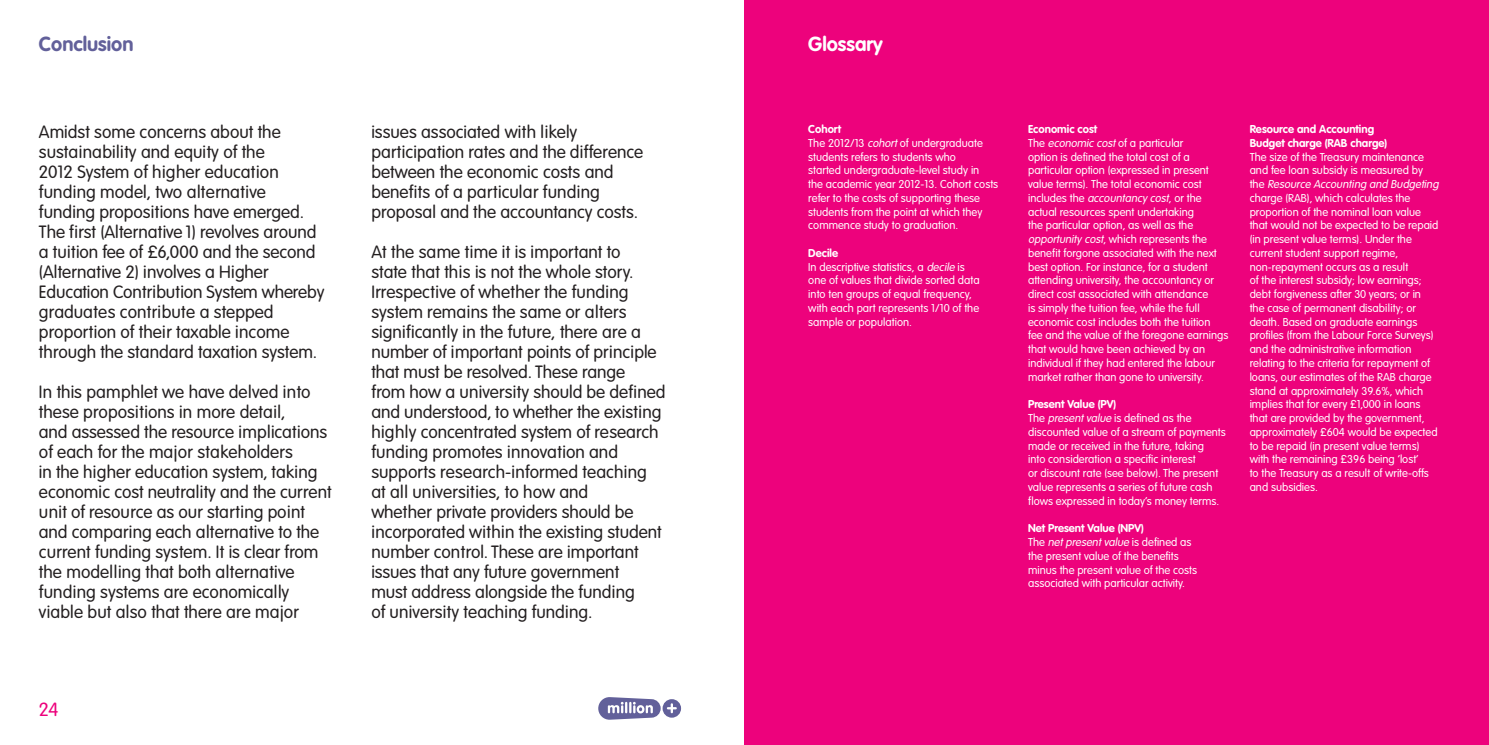
<style>
.page{position:relative;width:1489px;height:745px;background:#fff}
.page>*{position:absolute;margin:0;border:0;box-sizing:border-box;transform-origin:0 0}
.t1{font:700 20px "VAG Rounded";color:#62609a}
.t2{font:700 20px "VAG Rounded";color:#fff}
.t3{font:300 18.75px "VAG Rounded";color:#ed027c}
.t4{font:300 17.5px/20px "VAG Rounded";color:#231f20}
.t5{font:300 11.25px/13.8px "VAG Rounded";color:#fff}
.t6{font:700 11.25px "VAG Rounded";color:#fff}
.t7{font:italic 300 11.25px "VAG Rounded";color:#fff}
.s1{font-style:italic}
.s2{font-style:normal}
</style>
<div class="page">
<svg style="left:662px;top:698px;width:19px;height:19px"></svg>
<svg style="left:667px;top:702px;width:9px;height:10px"></svg>
<svg style="left:598px;top:697px;width:62px;height:22px"></svg>
<div style="left:744px;top:0;width:744px;height:744px;background:#ed027c"></div>
<p class="t1" style="left:39px;top:32px;width:96px">Conclusion</p>
<p class="t4" style="left:39px;top:122px;width:243px">Amidst some concerns about the sustainability and equity of the</p>
<p class="t4" style="left:39px;top:162px;width:241px">2012 System of higher education</p>
<p class="t4" style="left:39px;top:182px;width:228px">funding model, two alternative</p>
<p class="t4" style="left:39px;top:202px;width:267px">funding propositions have emerged.</p>
<p class="t4" style="left:39px;top:222px;width:279px">The first (Alternative 1) revolves around</p>
<p class="t4" style="left:39px;top:242px;width:278px">a tuition fee of £6,000 and the second (Alternative 2) involves a Higher</p>
<p class="t4" style="left:39px;top:282px;width:287px">Education Contribution System whereby graduates contribute a stepped</p>
<p class="t4" style="left:39px;top:322px;width:252px">proportion of their taxable income</p>
<p class="t4" style="left:39px;top:342px;width:280px">through the standard taxation system.</p>
<p class="t4" style="left:39px;top:382px;width:273px">In this pamphlet we have delved into</p>
<p class="t4" style="left:39px;top:402px;width:248px">these propositions in more detail,</p>
<p class="t4" style="left:39px;top:422px;width:290px">and assessed the resource implications</p>
<p class="t4" style="left:39px;top:442px;width:255px">of each for the major stakeholders</p>
<p class="t4" style="left:39px;top:462px;width:294px">in the higher education system, taking economic cost neutrality and the current unit of resource as our starting point</p>
<p class="t4" style="left:39px;top:522px;width:282px">and comparing each alternative to the current funding system. It is clear from</p>
<p class="t4" style="left:39px;top:562px;width:257px">the modelling that both alternative</p>
<p class="t4" style="left:39px;top:582px;width:252px">funding systems are economically</p>
<p class="t4" style="left:39px;top:602px;width:261px">viable but also that there are major</p>
<p class="t3" style="left:39px;top:698px;width:21px">24</p>
<p class="t4" style="left:371px;top:122px;width:207px">issues associated with likely</p>
<p class="t4" style="left:371px;top:142px;width:273px">participation rates and the difference between the economic costs and</p>
<p class="t4" style="left:371px;top:182px;width:230px">benefits of a particular funding</p>
<p class="t4" style="left:371px;top:202px;width:268px">proposal and the accountancy costs.</p>
<p class="t4" style="left:371px;top:242px;width:251px">At the same time it is important to</p>
<p class="t4" style="left:371px;top:262px;width:264px">state that this is not the whole story.<br>Irrespective of whether the funding</p>
<p class="t4" style="left:371px;top:302px;width:287px">system remains the same or alters significantly in the future, there are a number of important points of principle that must be resolved. These range</p>
<p class="t4" style="left:371px;top:382px;width:295px">from how a university should be defined and understood, to whether the existing highly concentrated system of research funding promotes innovation and</p>
<p class="t4" style="left:371px;top:462px;width:277px">supports research-informed teaching</p>
<p class="t4" style="left:371px;top:482px;width:218px">at all universities, to how and</p>
<p class="t4" style="left:371px;top:502px;width:292px">whether private providers should be incorporated within the existing student number control. These are important issues that any future government</p>
<p class="t4" style="left:371px;top:582px;width:265px">must address alongside the funding</p>
<p class="t4" style="left:371px;top:602px;width:222px">of university teaching funding.</p>
<p class="t2" style="left:808px;top:32px;width:76px">Glossary</p>
<p class="t6" style="left:808px;top:122px;width:34px">Cohort</p>
<p class="t5" style="left:808px;top:136px;width:176px">The 2012/13 <span class="s1">cohort</span>of undergraduate students refers to students who</p>
<p class="t5" style="left:808px;top:163px;width:172px">started undergraduate-level study in</p>
<p class="t5" style="left:808px;top:177px;width:191px">the academic year 2012-13. Cohort costs refer to the costs of supporting these students from the point at which they commence study to graduation.</p>
<p class="t6" style="left:808px;top:246px;width:31px">Decile</p>
<p class="t5" style="left:808px;top:259px;width:158px">In descriptive statistics, a <span class="s1">decile</span> is</p>
<p class="t5" style="left:808px;top:273px;width:173px">one of values that divide sorted data</p>
<p class="t5" style="left:808px;top:287px;width:165px">into ten groups of equal frequency,</p>
<p class="t5" style="left:808px;top:301px;width:172px">with each part represents 1/10 of the sample or population.</p>
<p class="t6" style="left:1028px;top:122px;width:71px">Economic cost</p>
<p class="t5" style="left:1028px;top:136px;width:157px">The <span class="s1">economic cost</span>of a particular</p>
<p class="t5" style="left:1028px;top:149px;width:190px">option is defined the total cost of a particular option (expressed in present value terms). The total economic cost<br>i n c l u d es t h e <span class="s1">accountancy cost</span>, o r t h e actual resources spent undertaking<br>the particular option, as well as the <span class="s1">opportunity cost</span>, which represents the benefit forgone associated with the next best option. For instance, for a student attending university, the accountancy or direct cost associated with attendance</p>
<p class="t5" style="left:1028px;top:301px;width:184px">is simply the tuition fee, while the full economic cost includes both the tuition</p>
<p class="t5" style="left:1028px;top:328px;width:202px">fee and the value of the foregone earnings that would have been achieved by an individual if they had entered the labour market rather than gone to university.</p>
<p class="t6" style="left:1028px;top:397px;width:89px">Present Value (PV)</p>
<p class="t5" style="left:1028px;top:411px;width:199px">The <span class="s1">presentvalue</span> is defined as the discounted value of a stream of payments made or received in the future, taking</p>
<p class="t5" style="left:1028px;top:452px;width:169px">into consideration a specific interest</p>
<p class="t5" style="left:1028px;top:466px;width:193px">or discount rate (see below). The present value represents a series of future cash flows expressed in today’s money terms.</p>
<p class="t6" style="left:1028px;top:521px;width:117px">Net Present Value (NPV)</p>
<p class="t7" style="left:1028px;top:535px;width:165px"><span class="s2">T h e</span> netpresentvalue <span class="s2">i s d e fi n e d a s</span></p>
<p class="t5" style="left:1028px;top:548px;width:152px">the present value of the benefits</p>
<p class="t5" style="left:1028px;top:562px;width:170px">minus the present value of the costs associated with particular activity.</p>
<p class="t6" style="left:1249px;top:122px;width:126px">Resource and Accounting</p>
<p class="t6" style="left:1249px;top:136px;width:139px">Budget charge (RAB charge)</p>
<p class="t5" style="left:1249px;top:149px;width:193px">The size of the Treasury maintenance and fee loan subsidy is measured by<br>t h e <span class="s1">Resource Accounting and Budgeting </span>charge (RAB), which calculates the proportion of the nominal loan value</p>
<p class="t5" style="left:1249px;top:218px;width:190px">that would not be expected to be repaid (in present value terms). Under the</p>
<p class="t5" style="left:1249px;top:246px;width:150px">current student support regime,</p>
<p class="t5" style="left:1249px;top:259px;width:160px">non-repayment occurs as a result</p>
<p class="t5" style="left:1249px;top:273px;width:173px">of the interest subsidy; low earnings;</p>
<p class="t5" style="left:1249px;top:287px;width:173px">debt forgiveness after 30 years; or in</p>
<p class="t5" style="left:1249px;top:301px;width:168px">the case of permanent disability; or</p>
<p class="t5" style="left:1249px;top:314px;width:185px">death. Based on graduate earnings profiles (from the Labour Force Surveys) and the administrative information</p>
<p class="t5" style="left:1249px;top:356px;width:189px">relating to the criteria for repayment of loans, our estimates of the RAB charge stand at approximately 39.6%, which implies that for every £1,000 in loans that are provided by the government, approximately £604 would be expected</p>
<p class="t5" style="left:1249px;top:438px;width:171px">to be repaid (in present value terms)</p>
<p class="t5" style="left:1249px;top:452px;width:170px">with the remaining £396 being ‘lost’</p>
<p class="t5" style="left:1249px;top:466px;width:181px">to the Treasury as a result of write-offs</p>
<p class="t5" style="left:1249px;top:479px;width:70px">and subsidies.</p>
</div>
